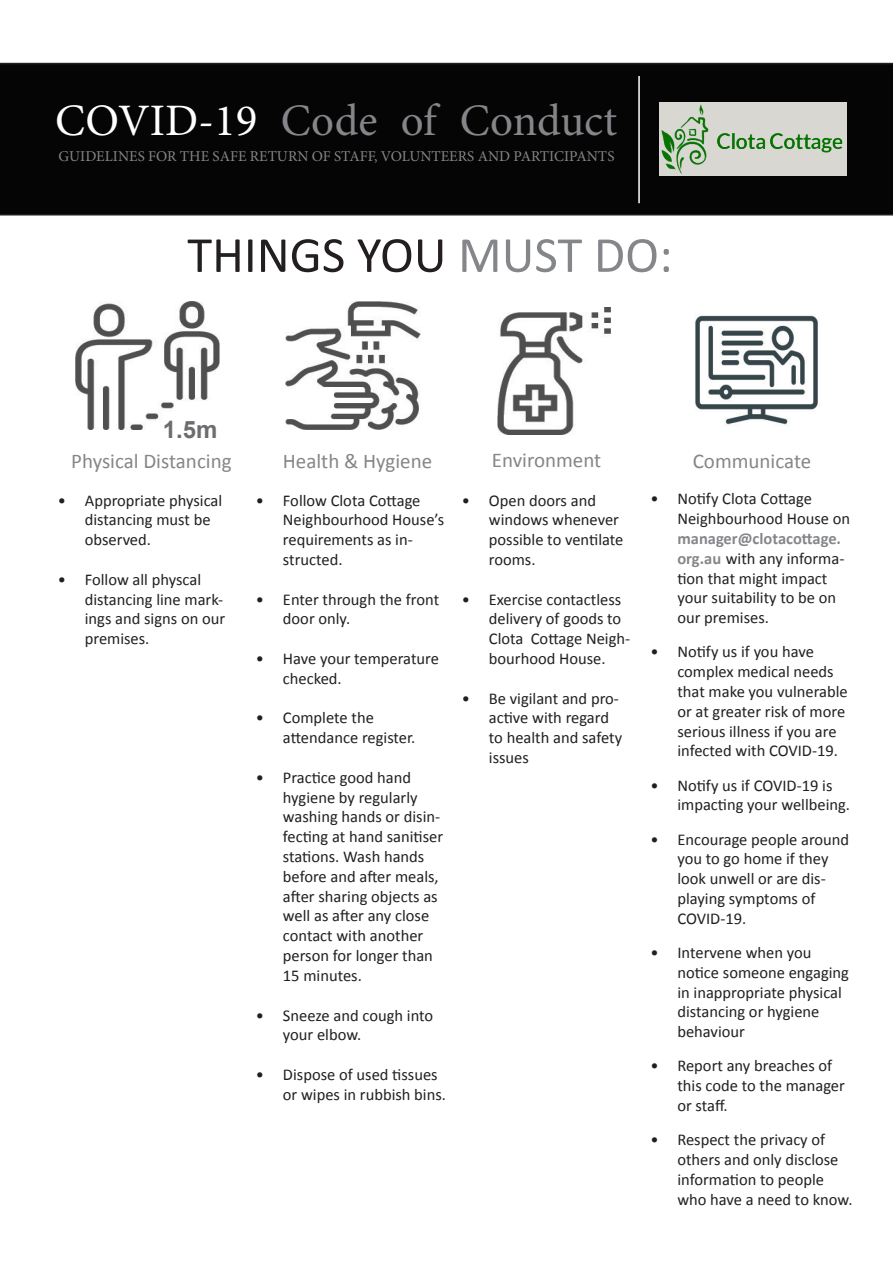
<style>
.page{position:relative;width:893px;height:1263px;background:#fff}
.page>*{position:absolute;margin:0;border:0;box-sizing:border-box;transform-origin:0 0}
.t1{font:51px "Calibri";color:#231f20}
.t2{font:45px "Minion Pro";color:#848689}
.t3{font:700 24px "Arial";color:#6c6d70}
.t4{font:21px "Calibri";color:#848689}
.t5{font:16.5px/19.8px "Calibri";color:#231f20}
.t6{font:15px "Minion Pro";color:#848689}
.s1{color:#fff}
.s2{color:#848689}
.s3{font-weight:700;color:#848689}
</style>
<div class="page">
<div style="left:0;top:63px;width:893px;height:152px;background:#060506"></div>
<hr style="left:638px;top:76px;width:2px;height:127px;background:#fff">
<img style="left:497px;top:307px;width:114px;height:127px">
<img style="left:695px;top:315px;width:123px;height:110px">
<img style="left:75px;top:302px;width:144px;height:127px">
<img style="left:286px;top:302px;width:135px;height:127px">
<img style="left:659px;top:103px;width:188px;height:74px">
<p class="t2" style="left:55px;top:91px;width:564px"><span class="s1">COVID-19</span> Code of Conduct</p>
<p class="t6" style="left:59px;top:146px;width:557px">GUIDELINES FOR THE SAFE RETURN OF STAFF, VOLUNTEERS AND PARTICIPANTS</p>
<p class="t1" style="left:187px;top:219px;width:487px">THINGS YOU <span class="s2">MUST DO:</span></p>
<p class="t3" style="left:163px;top:414px;width:56px">1.5m</p>
<p class="t4" style="left:71px;top:447px;width:162px">Physical Distancing</p>
<p class="t4" style="left:283px;top:447px;width:151px">Health &amp; Hygiene</p>
<p class="t4" style="left:492px;top:445px;width:111px">Environment</p>
<p class="t4" style="left:693px;top:447px;width:120px">Communicate</p>
<p class="t5" style="left:85px;top:490px;width:139px;text-indent:-27px">• Appropriate physical distancing must be observed.</p>
<p class="t5" style="left:85px;top:569px;width:142px;text-indent:-27px">• Follow all physcal distancing line mark&shy;ings and signs on our premises.</p>
<p class="t5" style="left:677px;top:488px;width:174px;text-indent:-27px">• Notify Clota Cottage<br>Neighbourhood House on <span class="s3">manager@clotacottage. org.au</span> with any informa&shy;tion that might impact your suitability to be on our premises.</p>
<p class="t5" style="left:677px;top:641px;width:172px;text-indent:-27px">• Notify us if you have complex medical needs that make you vulnerable or at greater risk of more serious illness if you are infected with COVID-19.</p>
<p class="t5" style="left:677px;top:775px;width:174px;text-indent:-27px">• Notify us if COVID-19 is impacting your wellbeing.</p>
<p class="t5" style="left:677px;top:829px;width:173px;text-indent:-27px">• Encourage people around you to go home if they look unwell or are dis&shy;playing symptoms of<br>COVID-19.</p>
<p class="t5" style="left:677px;top:942px;width:173px;text-indent:-27px">• Intervene when you notice someone engaging in inappropriate physical distancing or hygiene behaviour</p>
<p class="t5" style="left:677px;top:1055px;width:169px;text-indent:-27px">• Report any breaches of this code to the manager or staff.</p>
<p class="t5" style="left:677px;top:1129px;width:177px;text-indent:-27px">• Respect the privacy of others and only disclose information to people who have a need to know.</p>
<p class="t5" style="left:283px;top:490px;width:163px;text-indent:-27px">• Follow Clota Cottage<br>Neighbourhood House’s requirements as in&shy;structed.</p>
<p class="t5" style="left:283px;top:589px;width:158px;text-indent:-27px">• Enter through the front door only.</p>
<p class="t5" style="left:283px;top:648px;width:157px;text-indent:-27px">• Have your temperature checked.</p>
<p class="t5" style="left:283px;top:708px;width:134px;text-indent:-27px">• Complete the attendance register.</p>
<p class="t5" style="left:283px;top:767px;width:162px;text-indent:-27px">• Practice good hand hygiene by regularly washing hands or disin&shy;fecting at hand sanitiser stations. Wash hands before and after meals, after sharing objects as well as after any close contact with another person for longer than<br>15 minutes.</p>
<p class="t5" style="left:283px;top:1005px;width:152px;text-indent:-27px">• Sneeze and cough into your elbow.</p>
<p class="t5" style="left:283px;top:1064px;width:165px;text-indent:-27px">• Dispose of used tissues or wipes in rubbish bins.</p>
<p class="t5" style="left:489px;top:490px;width:136px;text-indent:-27px">• Open doors and windows whenever possible to ventilate rooms.</p>
<p class="t5" style="left:489px;top:589px;width:143px;text-indent:-27px">• Exercise contactless delivery of goods to<br>Clota Cottage Neigh&shy;bourhood House.</p>
<p class="t5" style="left:489px;top:688px;width:135px;text-indent:-27px">• Be vigilant and pro&shy;active with regard to health and safety issues</p>
</div>
